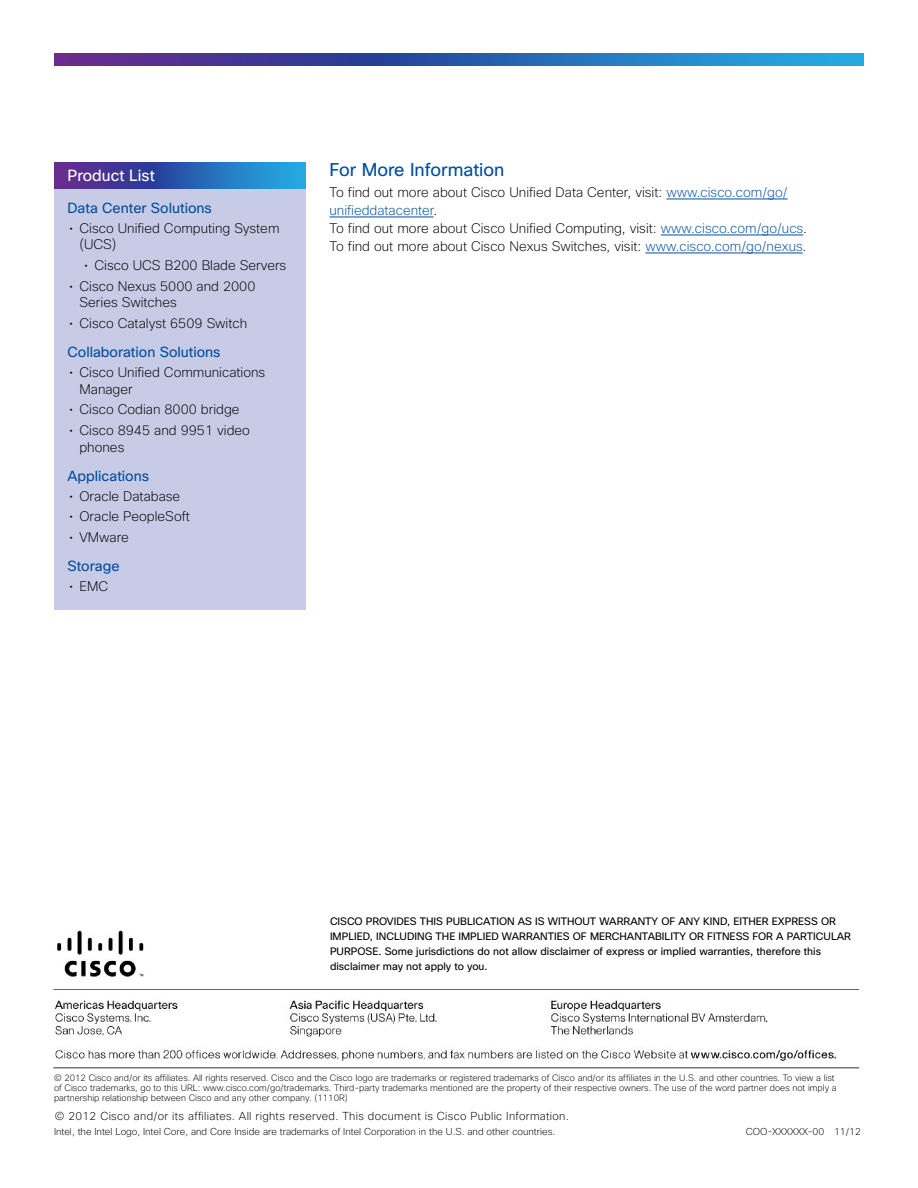
<style>
.page{position:relative;width:918px;height:1188px;background:#fff}
.page>*{position:absolute;margin:0;border:0;box-sizing:border-box;transform-origin:0 0}
.Subhead_1{font:18px "Cisco Sans";color:#024f9f}
.SidebarTitle{font:15.75px "Cisco Sans";color:#fff}
.SidebarHead{font:14.25px "Cisco Sans";color:#024f9f}
.Body_1{font:200 13.5px/16.5px "Cisco Sans";color:#000}
.Folio{font:200 11.25px "Cisco Sans";letter-spacing:.025em;color:#000}
.Mouse_type{font:10.5px/15px "Cisco Sans";color:#000}
.t1{font:200 9.75px "Cisco Sans";color:#000}
.t2{font:200 9px/9.8px "Cisco Sans";color:#000}
.s1{color:#024f9f}
</style>
<div class="page">
<svg style="left:54px;top:53px;width:810px;height:12px;background:#345eae"></svg>
<img style="left:53px;top:930px;width:807px;height:139px">
<hr style="left:666px;top:199px;width:122px;height:1px;background:#024f9f">
<hr style="left:329px;top:217px;width:105px;height:1px;background:#024f9f">
<hr style="left:661px;top:235px;width:142px;height:1px;background:#024f9f">
<hr style="left:645px;top:253px;width:158px;height:1px;background:#024f9f">
<div style="left:54px;top:188px;width:252px;height:422px;background:#c7cbe6"></div>
<svg style="left:54px;top:162px;width:252px;height:26px;background:#345eae"></svg>
<p class="SidebarTitle" style="left:68px;top:166px;width:89px">Product List</p>
<p class="SidebarHead" style="left:68px;top:199px;width:146px">Data Center Solutions</p>
<p class="Body_1" style="left:80px;top:220px;width:202px;text-indent:-10px">• Cisco Unified Computing System (UCS)</p>
<p class="Body_1" style="left:84px;top:257px;width:204px">• Cisco UCS B200 Blade Servers</p>
<p class="Body_1" style="left:80px;top:278px;width:178px;text-indent:-10px">• Cisco Nexus 5000 and 2000<br>Series Switches</p>
<p class="Body_1" style="left:69px;top:315px;width:180px">• Cisco Catalyst 6509 Switch</p>
<p class="SidebarHead" style="left:68px;top:343px;width:155px">Collaboration Solutions</p>
<p class="Body_1" style="left:80px;top:364px;width:187px;text-indent:-10px">• Cisco Unified Communications<br>Manager</p>
<p class="Body_1" style="left:69px;top:401px;width:172px">• Cisco Codian 8000 bridge</p>
<p class="Body_1" style="left:80px;top:422px;width:172px;text-indent:-10px">• Cisco 8945 and 9951 video phones</p>
<p class="SidebarHead" style="left:68px;top:467px;width:83px">Applications</p>
<p class="Body_1" style="left:69px;top:488px;width:113px">• Oracle Database</p>
<p class="Body_1" style="left:69px;top:508px;width:122px">• Oracle PeopleSoft</p>
<p class="Body_1" style="left:69px;top:529px;width:61px">• VMware</p>
<p class="SidebarHead" style="left:68px;top:557px;width:54px">Storage</p>
<p class="Body_1" style="left:69px;top:578px;width:41px">• EMC</p>
<p class="Subhead_1" style="left:329px;top:158px;width:176px">For More Information</p>
<p class="Body_1" style="left:329px;top:184px;width:479px;line-height:18px">To find out more about Cisco Unified Data Center, visit: <span class="s1">www.cisco.com/go/ unifieddatacenter</span>.<br>To find out more about Cisco Unified Computing, visit: <span class="s1">www.cisco.com/go/ucs</span>.<br>To find out more about Cisco Nexus Switches, visit: <span class="s1">www.cisco.com/go/nexus</span>.</p>
<p class="Mouse_type" style="left:330px;top:914px;width:523px">CISCO PROVIDES THIS PUBLICATION AS IS WITHOUT WARRANTY OF ANY KIND, EITHER EXPRESS OR IMPLIED, INCLUDING THE IMPLIED WARRANTIES OF MERCHANTABILITY OR FITNESS FOR A PARTICULAR PURPOSE. Some jurisdictions do not allow disclaimer of express or implied warranties, therefore this disclaimer may not apply to you.</p>
<p class="t2" style="left:54px;top:1073px;width:784px">© 2012 Cisco and/or its affiliates. All rights reserved. Cisco and the Cisco logo are trademarks or registered trademarks of Cisco and/or its affiliates in the U.S. and other countries. To view a list of Cisco trademarks, go to this URL: www.cisco.com/go/trademarks. Third-party trademarks mentioned are the property of their respective owners. The use of the word partner does not imply a partnership relationship between Cisco and any other company. (1110R)</p>
<p class="Folio" style="left:55px;top:1109px;width:515px">© 2012 Cisco and/or its affiliates. All rights reserved. This document is Cisco Public Information.</p>
<p class="t1" style="left:54px;top:1125px;width:503px">Intel, the Intel Logo, Intel Core, and Core Inside are trademarks of Intel Corporation in the U.S. and other countries.</p>
<p class="t1" style="left:746px;top:1125px;width:117px">COO-XXXXXX-00 11/12</p>
</div>
